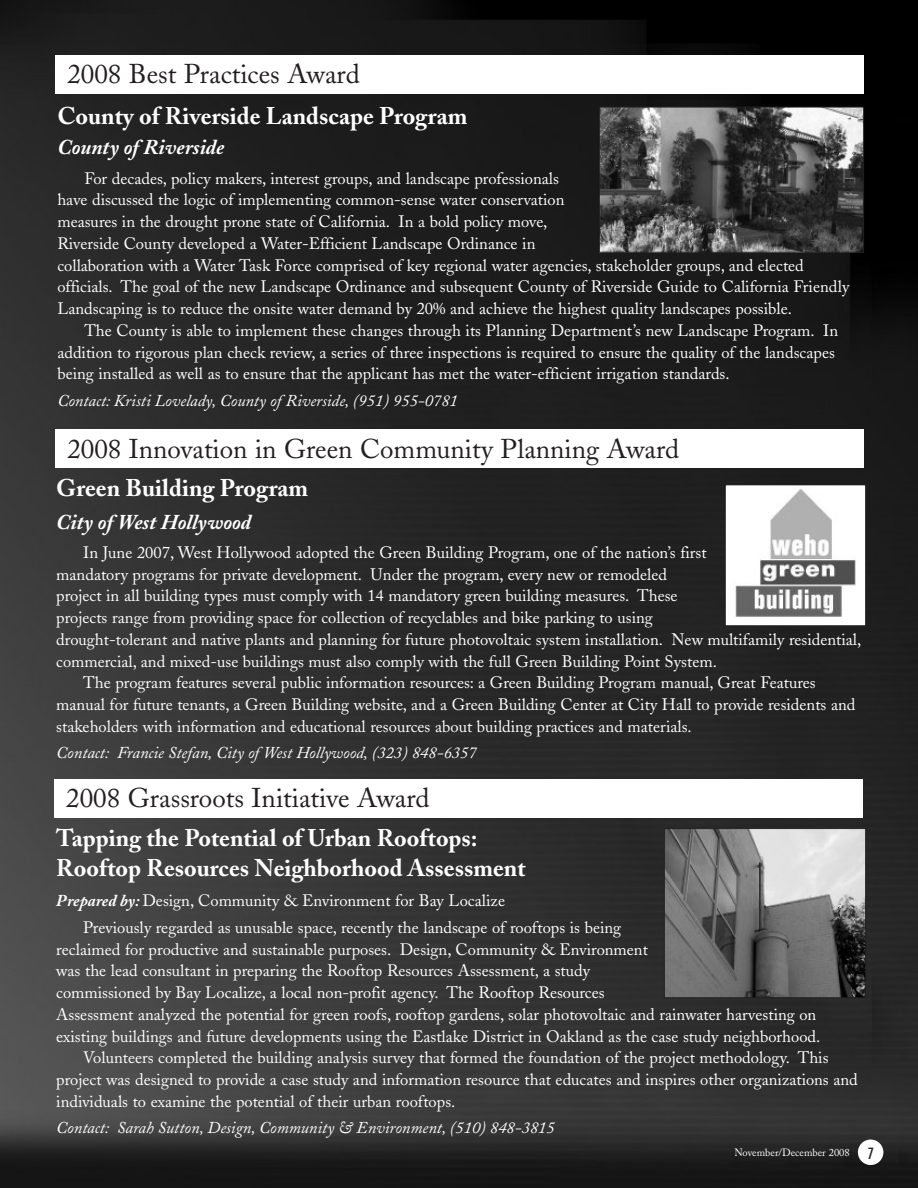
<style>
.page{position:relative;width:918px;height:1188px;background:#fff}
.page>*{position:absolute;margin:0;border:0;box-sizing:border-box;transform-origin:0 0}
.t1{font:27px "Adobe Caslon";color:#231f20}
.t2{font:700 24px/29.8px "Adobe Caslon";color:#fff}
.t3{font:italic 700 21px "Adobe Caslon";color:#fff}
.t4{font:16.5px/21.8px "Adobe Caslon";color:#fff}
.t5{font:italic 16.5px "Adobe Caslon";color:#fff}
.t6{font:10.5px "Adobe Caslon";color:#fff}
.s1{font-weight:700;font-style:italic}
.s2{font-family:"Futura";font-weight:500;font-stretch:condensed;font-size:15px;color:#231f20}
</style>
<div class="page">
<img style="left:0;top:0;width:918px;height:1188px">
<div style="left:56px;top:429px;width:808px;height:39px;background:#fff"></div>
<div style="left:55px;top:779px;width:808px;height:39px;background:#fff"></div>
<div style="left:56px;top:55px;width:808px;height:39px;background:#fff"></div>
<img style="left:601px;top:109px;width:261px;height:142px">
<div style="left:599px;top:107px;width:265px;height:146px;border:1px solid #231f20"></div>
<div style="left:858px;top:1140px;width:25px;height:25px;background:#fff;border-radius:50%"></div>
<img style="left:666px;top:830px;width:198px;height:166px">
<div style="left:664px;top:828px;width:202px;height:170px;border:1px solid #231f20"></div>
<div style="left:725px;top:485px;width:141px;height:141px;background:#fff"></div>
<img style="left:735px;top:488px;width:121px;height:129px">
<div style="left:725px;top:484px;width:141px;height:142px;border:1px solid #231f20"></div>
<h1 class="t1" style="left:67px;top:64px;width:294px">2008 Best Practices Award</h1>
<h2 class="t2" style="left:57px;top:104px;width:412px">County of Riverside Landscape Program</h2>
<p class="t3" style="left:57px;top:140px;width:168px">County of Riverside</p>
<p class="t4" style="left:57px;top:169px;width:793px;text-indent:27px">For decades, policy makers, interest groups, and landscape professionals<br>have discussed the logic of implementing common-sense water conservation<br>measures in the drought prone state of California. In a bold policy move,<br>Riverside County developed a Water-Efficient Landscape Ordinance in<br>collaboration with a Water Task Force comprised of key regional water agencies, stakeholder groups, and elected officials. The goal of the new Landscape Ordinance and subsequent County of Riverside Guide to California Friendly Landscaping is to reduce the onsite water demand by 20% and achieve the highest quality landscapes possible.</p>
<p class="t4" style="left:57px;top:321px;width:782px;text-indent:27px">The County is able to implement these changes through its Planning Department’s new Landscape Program. In addition to rigorous plan check review, a series of three inspections is required to ensure the quality of the landscapes being installed as well as to ensure that the applicant has met the water-efficient irrigation standards.</p>
<p class="t5" style="left:57px;top:395px;width:402px">Contact: Kristi Lovelady, County of Riverside, (951) 955-0781</p>
<h1 class="t1" style="left:67px;top:439px;width:613px">2008 Innovation in Green Community Planning Award</h1>
<h2 class="t2" style="left:56px;top:475px;width:253px">Green Building Program</h2>
<p class="t3" style="left:56px;top:515px;width:196px">City of West Hollywood</p>
<p class="t4" style="left:83px;top:544px;width:625px">In June 2007, West Hollywood adopted the Green Building Program, one of the nation’s first</p>
<p class="t4" style="left:56px;top:565px;width:612px">mandatory programs for private development. Under the program, every new or remodeled</p>
<p class="t4" style="left:56px;top:587px;width:623px">project in all building types must comply with 14 mandatory green building measures. These</p>
<p class="t4" style="left:56px;top:609px;width:598px">projects range from providing space for collection of recyclables and bike parking to using</p>
<p class="t4" style="left:56px;top:631px;width:807px">drought-tolerant and native plants and planning for future photovoltaic system installation. New multifamily residential,</p>
<p class="t4" style="left:56px;top:652px;width:662px">commercial, and mixed-use buildings must also comply with the full Green Building Point System.</p>
<p class="t4" style="left:83px;top:674px;width:734px">The program features several public information resources: a Green Building Program manual, Great Features</p>
<p class="t4" style="left:56px;top:696px;width:801px">manual for future tenants, a Green Building website, and a Green Building Center at City Hall to provide residents and</p>
<p class="t4" style="left:56px;top:718px;width:637px">stakeholders with information and educational resources about building practices and materials.</p>
<p class="t5" style="left:56px;top:747px;width:422px">Contact: Francie Stefan, City of West Hollywood, (323) 848-6357</p>
<h1 class="t1" style="left:66px;top:788px;width:365px">2008 Grassroots Initiative Award</h1>
<h2 class="t2" style="left:56px;top:825px;width:471px">Tapping the Potential of Urban Rooftops:<br>Rooftop Resources Neighborhood Assessment</h2>
<p class="t4" style="left:83px;top:888px;width:539px;line-height:27.2px;text-indent:-27px"><span class="s1">Prepared by:</span> Design, Community &amp; Environment for Bay Localize<br>Previously regarded as unusable space, recently the landscape of rooftops is being</p>
<p class="t4" style="left:56px;top:940px;width:593px">reclaimed for productive and sustainable purposes. Design, Community &amp; Environment</p>
<p class="t4" style="left:56px;top:962px;width:535px">was the lead consultant in preparing the Rooftop Resources Assessment, a study</p>
<p class="t4" style="left:56px;top:984px;width:550px">commissioned by Bay Localize, a local non-profit agency. The Rooftop Resources</p>
<p class="t4" style="left:56px;top:1005px;width:762px">Assessment analyzed the potential for green roofs, rooftop gardens, solar photovoltaic and rainwater harvesting on</p>
<p class="t4" style="left:56px;top:1027px;width:766px">existing buildings and future developments using the Eastlake District in Oakland as the case study neighborhood.</p>
<p class="t4" style="left:83px;top:1049px;width:747px">Volunteers completed the building analysis survey that formed the foundation of the project methodology. This</p>
<p class="t4" style="left:56px;top:1071px;width:803px">project was designed to provide a case study and information resource that educates and inspires other organizations and</p>
<p class="t4" style="left:56px;top:1092px;width:401px">individuals to examine the potential of their urban rooftops.</p>
<p class="t5" style="left:56px;top:1122px;width:500px">Contact: Sarah Sutton, Design, Community &amp; Environment, (510) 848-3815</p>
<p class="t6" style="left:734px;top:1149px;width:141px">November/December 2008 <span class="s2">7</span></p>
</div>
